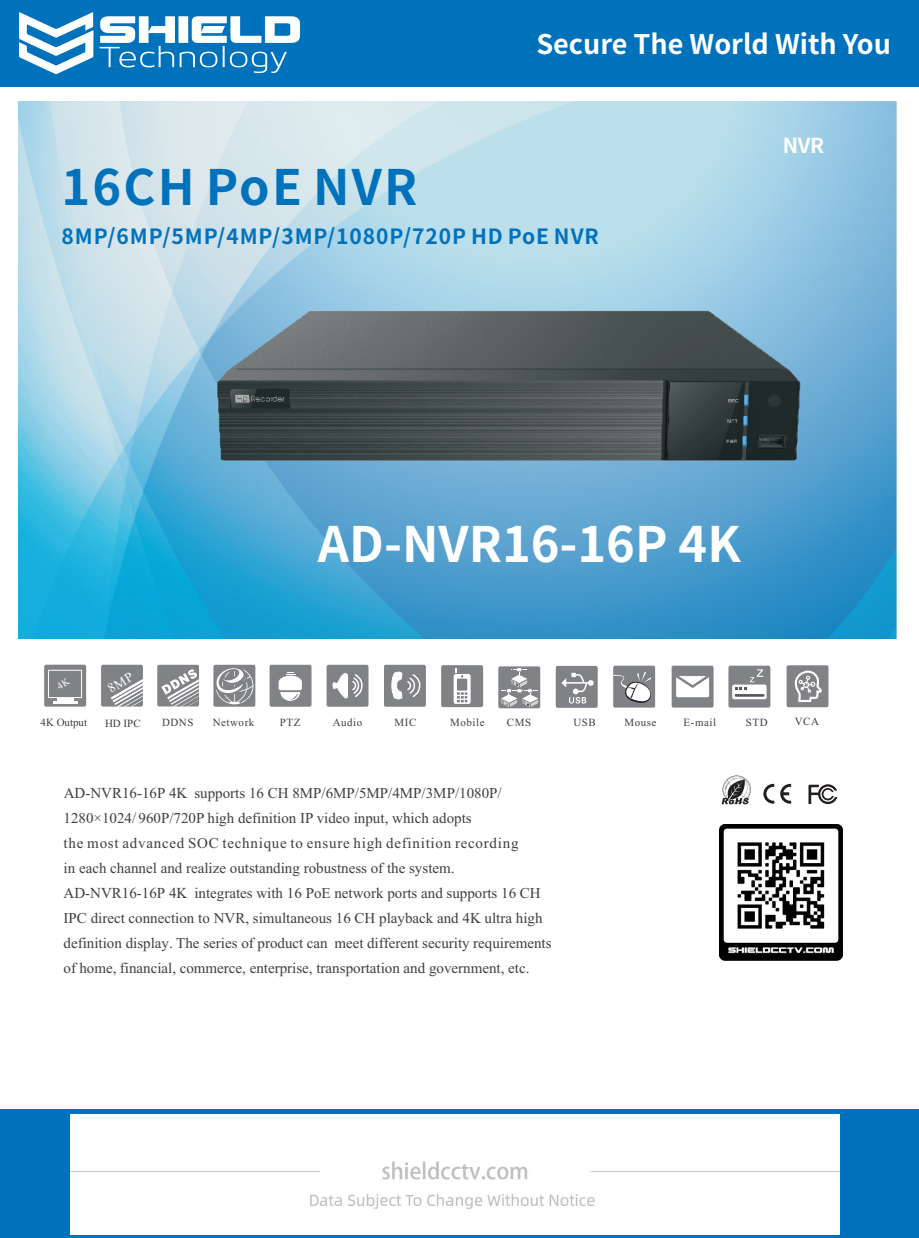
<style>
.page{position:relative;width:919px;height:1238px;background:#fff}
.page>*{position:absolute;margin:0;border:0;box-sizing:border-box;transform-origin:0 0}
.t1{font:700 48.75px "Source Han Sans CN";color:#fff}
.t2{font:700 48.75px "Source Han Sans CN";letter-spacing:.045em;color:#0072bc}
.t3{font:700 27px "Source Han Sans CN";color:#fff}
.t4{font:700 21px "Source Han Sans CN";letter-spacing:.045em;color:#0072bc}
.t5{font:700 20.55px "Source Han Sans CN";color:#fff}
.t6{font:15px/24.9px "Times New Roman";color:#3e3e3f}
.t7{font:10.95px "Times New Roman";letter-spacing:.05em;color:#3e3e3f}
.t8{font:10.95px "Times New Roman";color:#3e3e3f}
</style>
<div class="page">
<img style="left:19px;top:101px;width:877px;height:537px">
<svg style="left:721px;top:775px;width:29px;height:29px"></svg>
<svg style="left:808px;top:784px;width:29px;height:20px"></svg>
<svg style="left:763px;top:783px;width:28px;height:20px"></svg>
<div style="left:0;top:0;width:918px;height:87px;background:#0072bc"></div>
<div style="left:0;top:1109px;width:918px;height:128px;background:#0072bc"></div>
<div style="left:213px;top:664px;width:42px;height:42px;background:#808285;border-radius:2px"></div>
<svg style="left:213px;top:665px;width:40px;height:39px"></svg>
<div style="left:157px;top:664px;width:42px;height:42px;background:#808285;border-radius:2px"></div>
<svg style="left:161px;top:669px;width:38px;height:37px"></svg>
<div style="left:326px;top:664px;width:42px;height:42px;background:#808285;border-radius:2px"></div>
<svg style="left:332px;top:673px;width:31px;height:26px"></svg>
<div style="left:384px;top:664px;width:42px;height:42px;background:#808285;border-radius:2px"></div>
<svg style="left:391px;top:671px;width:30px;height:28px"></svg>
<div style="left:269px;top:664px;width:42px;height:42px;background:#808285;border-radius:2px"></div>
<svg style="left:278px;top:672px;width:24px;height:29px"></svg>
<div style="left:441px;top:665px;width:42px;height:42px;background:#808285;border-radius:2px"></div>
<svg style="left:453px;top:674px;width:17px;height:30px"></svg>
<div style="left:457px;top:678px;width:10px;height:12px;background:#808285"></div>
<svg style="left:457px;top:692px;width:10px;height:11px"></svg>
<svg style="left:455px;top:668px;width:8px;height:9px"></svg>
<div style="left:498px;top:666px;width:42px;height:42px;background:#808285;border-radius:2px"></div>
<svg style="left:501px;top:668px;width:37px;height:39px"></svg>
<div style="left:555px;top:666px;width:42px;height:41px;background:#808285;border-radius:2px"></div>
<svg style="left:561px;top:672px;width:32px;height:31px"></svg>
<div style="left:613px;top:665px;width:42px;height:42px;background:#808285;border-radius:2px"></div>
<svg style="left:613px;top:672px;width:38px;height:31px"></svg>
<div style="left:671px;top:665px;width:42px;height:42px;background:#808285;border-radius:2px"></div>
<svg style="left:676px;top:676px;width:33px;height:21px"></svg>
<div style="left:728px;top:665px;width:42px;height:42px;background:#808285;border-radius:2px"></div>
<svg style="left:732px;top:684px;width:34px;height:15px"></svg>
<hr style="left:734px;top:694px;width:30px;height:2px;background:#57585a">
<svg style="left:735px;top:669px;width:28px;height:20px"></svg>
<div style="left:101px;top:664px;width:42px;height:42px;background:#808285;border-radius:2px"></div>
<div style="left:44px;top:664px;width:42px;height:42px;background:#808285;border-radius:2px"></div>
<div style="left:48px;top:670px;width:34px;height:28px;border:1px solid #fff"></div>
<hr style="left:57px;top:697px;width:16px;height:3px;background:#fff">
<hr style="left:53px;top:701px;width:24px;height:3px;background:#fff">
<div style="left:786px;top:665px;width:42px;height:42px;background:#808285;border-radius:2px"></div>
<svg style="left:791px;top:670px;width:31px;height:38px"></svg>
<img style="left:140px;top:148px;width:740px;height:480px">
<img style="left:20px;top:12px;width:280px;height:61px">
<img style="left:719px;top:824px;width:123px;height:136px">
<div style="left:71px;top:1114px;width:768px;height:120px;background:#fff"></div>
<svg style="left:111px;top:679px;width:32px;height:27px"></svg>
<h2 class="t3" style="left:536px;top:30px;width:356px">Secure The World With You</h2>
<h1 class="t2" style="left:62px;top:162px;width:357px">16CH PoE NVR</h1>
<h3 class="t4" style="left:62px;top:225px;width:539px">8MP/6MP/5MP/4MP/3MP/1080P/720P HD PoE NVR</h3>
<h3 class="t5" style="left:782px;top:134px;width:43px">NVR</h3>
<h1 class="t1" style="left:318px;top:516px;width:424px">AD-NVR16-16P 4K</h1>
<p class="t8" style="left:41px;top:718px;width:48px">4K Output</p>
<p class="t7" style="left:105px;top:719px;width:37px">HD IPC</p>
<p class="t7" style="left:162px;top:718px;width:33px">DDNS</p>
<p class="t7" style="left:213px;top:718px;width:43px">Network</p>
<p class="t7" style="left:280px;top:718px;width:22px">PTZ</p>
<p class="t7" style="left:332px;top:718px;width:31px">Audio</p>
<p class="t7" style="left:394px;top:718px;width:23px">MIC</p>
<p class="t7" style="left:450px;top:718px;width:36px">Mobile</p>
<p class="t7" style="left:507px;top:718px;width:26px">CMS</p>
<p class="t7" style="left:573px;top:718px;width:24px">USB</p>
<p class="t7" style="left:624px;top:718px;width:34px">Mouse</p>
<p class="t7" style="left:683px;top:718px;width:34px">E-mail</p>
<p class="t7" style="left:745px;top:718px;width:23px">STD</p>
<p class="t7" style="left:794px;top:717px;width:26px">VCA</p>
<p class="t6" style="left:64px;top:780px;width:489px">AD-NVR16-16P 4K supports 16 CH 8MP/6MP/5MP/4MP/3MP/1080P/ 1280×1024/ 960P/720P high definition IP video input, which adopts<br>the most advanced SOC technique to ensure high definition recording<br>in each channel and realize outstanding robustness of the system.<br>AD-NVR16-16P 4K integrates with 16 PoE network ports and supports 16 CH IPC direct connection to NVR, simultaneous 16 CH playback and 4K ultra high definition display. The series of product can meet different security requirements of home, financial, commerce, enterprise, transportation and government, etc.</p>
</div>
